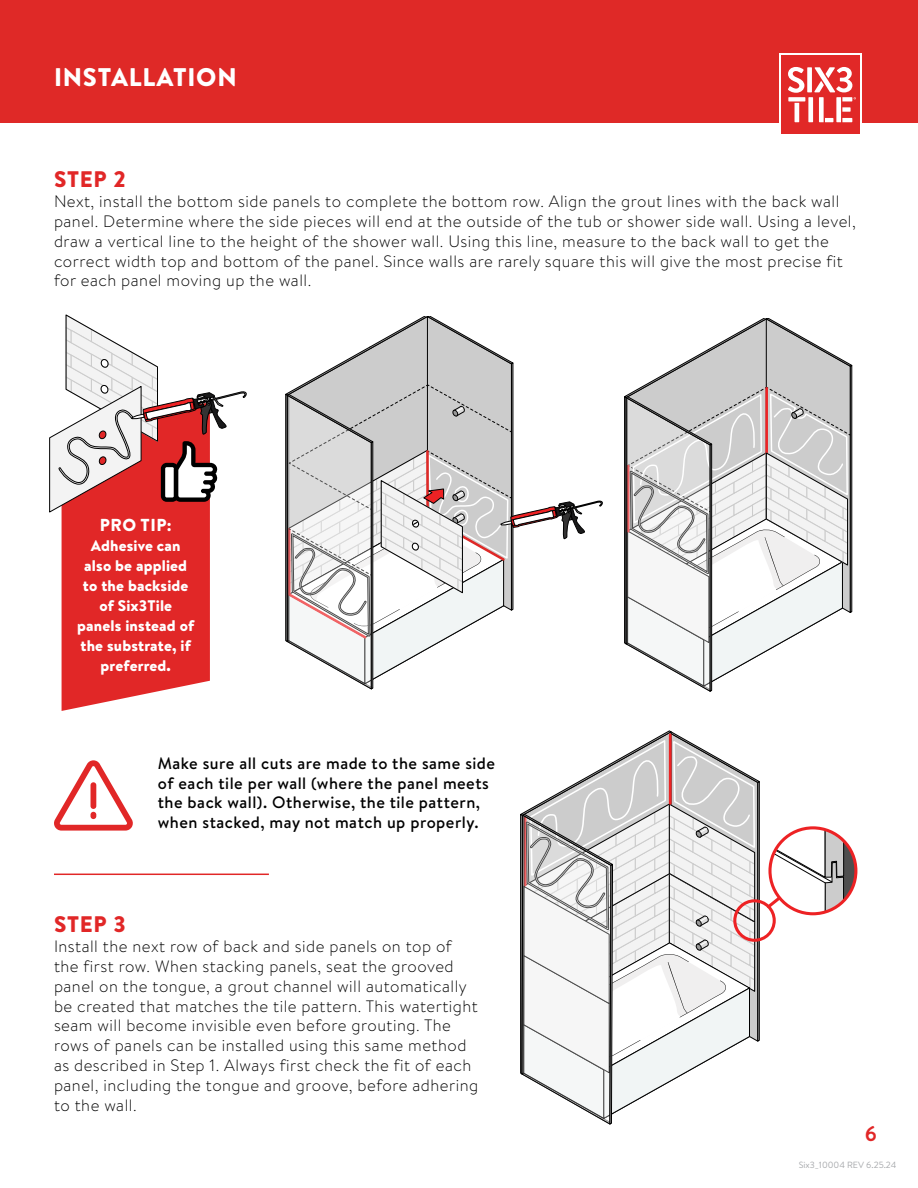
<style>
.page{position:relative;width:918px;height:1188px;background:#fff}
.page>*{position:absolute;margin:0;border:0;box-sizing:border-box;transform-origin:0 0}
.t1{font:900 25.5px "Brandon Text";letter-spacing:.03em;color:#fff}
.t2{font:900 22.5px "Brandon Text";letter-spacing:.03em;color:#e12727}
.t3{font:700 21px "Brandon Text";color:#e12727}
.t4{font:900 17.4px "Brandon Text";letter-spacing:.03em;color:#fff}
.t5{font:300 16.5px/19.8px "Brandon Text";letter-spacing:.03em;color:#000}
.t6{font:500 16.5px/19.8px "Brandon Text";letter-spacing:.03em;color:#000}
.t7{font:900 15.3px/20px "Brandon Text";letter-spacing:.01em;color:#fff;text-align:center}
.t8{font:9px "Brandon Text";color:#a7a9ac}
</style>
<div class="page">
<svg style="left:62px;top:518px;width:148px;height:193px;background:#e33838"></svg>
<hr style="left:54px;top:874px;width:215px;height:1px;background:#e12727">
<div style="left:0;top:0;width:918px;height:122px;background:#df2927"></div>
<svg style="left:779px;top:54px;width:82px;height:80px"></svg>
<div style="left:781px;top:55px;width:78px;height:79px;background:#e12827"></div>
<div style="left:807px;top:67px;width:5px;height:25px;background:#fff"></div>
<div style="left:808px;top:97px;width:5px;height:25px;background:#fff"></div>
<svg style="left:788px;top:67px;width:17px;height:55px"></svg>
<svg style="left:814px;top:67px;width:42px;height:55px"></svg>
<svg style="left:624px;top:319px;width:229px;height:373px"></svg>
<svg style="left:770px;top:828px;width:86px;height:86px"></svg>
<svg style="left:520px;top:730px;width:324px;height:395px"></svg>
<svg style="left:54px;top:760px;width:79px;height:71px"></svg>
<svg style="left:49px;top:314px;width:198px;height:204px"></svg>
<svg style="left:285px;top:316px;width:318px;height:374px"></svg>
<h1 class="t1" style="left:54px;top:59px;width:184px">INSTALLATION</h1>
<h2 class="t2" style="left:54px;top:164px;width:73px">STEP 2</h2>
<p class="t5" style="left:54px;top:191px;width:803px">Next, install the bottom side panels to complete the bottom row. Align the grout lines with the back wall panel. Determine where the side pieces will end at the outside of the tub or shower side wall. Using a level, draw a vertical line to the height of the shower wall. Using this line, measure to the back wall to get the correct width top and bottom of the panel. Since walls are rarely square this will give the most precise fit for each panel moving up the wall.</p>
<p class="t4" style="left:100px;top:513px;width:74px">PRO TIP:</p>
<p class="t7" style="left:77px;top:535px;width:118px">Adhesive can also be applied to the backside of Six3Tile panels instead of the substrate, if preferred.</p>
<p class="t6" style="left:158px;top:753px;width:339px">Make sure all cuts are made to the same side of each tile per wall (where the panel meets the back wall). Otherwise, the tile pattern, when stacked, may not match up properly.</p>
<h2 class="t2" style="left:54px;top:909px;width:73px">STEP 3</h2>
<p class="t5" style="left:54px;top:936px;width:426px">Install the next row of back and side panels on top of the first row. When stacking panels, seat the grooved panel on the tongue, a grout channel will automatically be created that matches the tile pattern. This watertight seam will become invisible even before grouting. The rows of panels can be installed using this same method as described in Step 1. Always first check the fit of each panel, including the tongue and groove, before adhering to the wall.</p>
<p class="t3" style="left:865px;top:1119px;width:14px">6</p>
<p class="t8" style="left:799px;top:1159px;width:99px">Six3_10004 REV 6.25.24</p>
</div>
